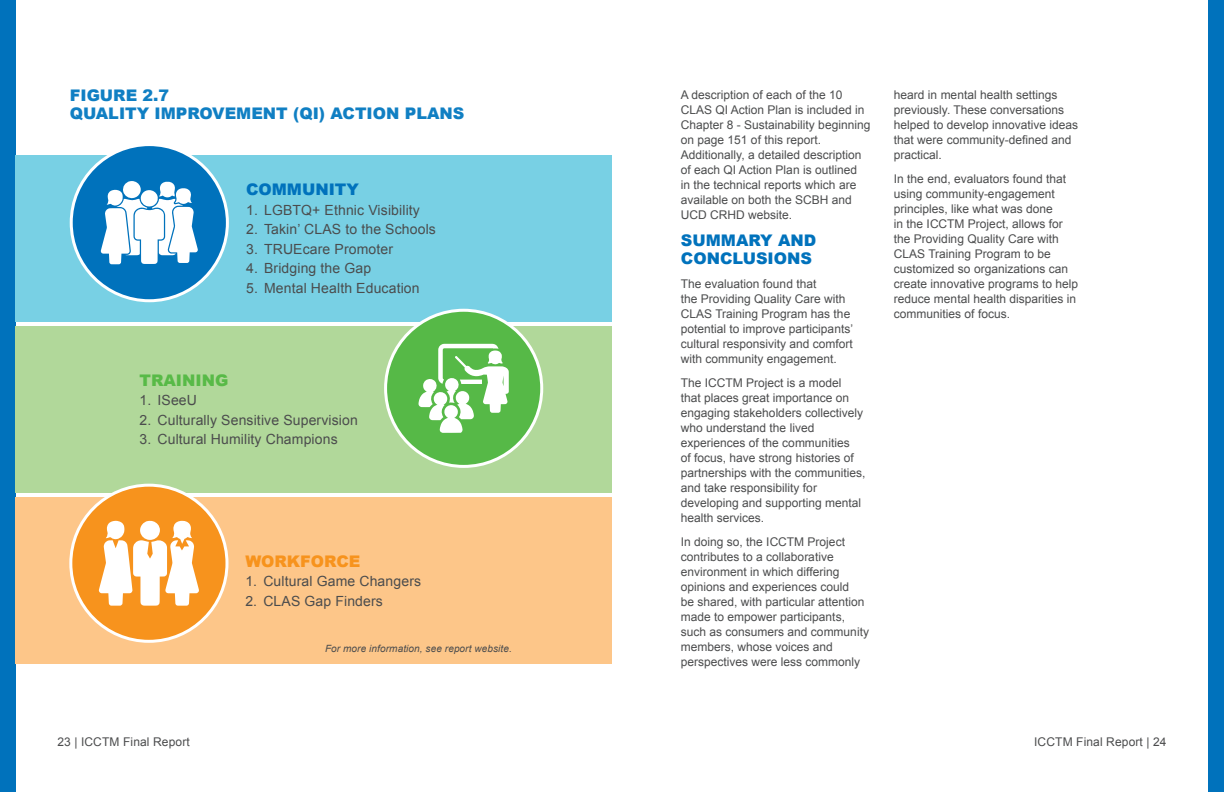
<style>
.page{position:relative;width:1224px;height:792px;background:#fff}
.page>*{position:absolute;margin:0;border:0;box-sizing:border-box;transform-origin:0 0}
.t1{font:900 16px/18px "Arial";color:#107fc3}
.t2{font:900 16px/18px "Arial";color:#0072bc}
.t3{font:900 16px "Arial";color:#f7931d}
.t4{font:900 16px "Arial";color:#58ba47}
.t5{font:14px "Arial";letter-spacing:.01em;color:#4b4c4d}
.t6{font:12px/15px "Arial";color:#4b4c4d}
.t7{font:italic 10px "Arial";letter-spacing:.01em;color:#4b4c4d}
</style>
<div class="page">
<div style="left:0;top:0;width:16px;height:792px;background:#0072bc"></div>
<div style="left:1208px;top:0;width:16px;height:792px;background:#0072bc"></div>
<div style="left:16px;top:155px;width:596px;height:167px;background:#78d0e4"></div>
<div style="left:16px;top:326px;width:596px;height:167px;background:#b1d89a"></div>
<div style="left:16px;top:497px;width:596px;height:167px;background:#fdc689"></div>
<div style="left:71px;top:145px;width:156px;height:156px;background:#0072bc;border-radius:50%"></div>
<div style="left:70px;top:143px;width:159px;height:159px;border:3px solid #fff;border-radius:50%"></div>
<svg style="left:100px;top:181px;width:98px;height:83px"></svg>
<div style="left:386px;top:310px;width:156px;height:156px;background:#56b947;border-radius:50%"></div>
<div style="left:384px;top:309px;width:159px;height:159px;border:3px solid #fff;border-radius:50%"></div>
<svg style="left:418px;top:344px;width:91px;height:89px"></svg>
<div style="left:71px;top:485px;width:156px;height:156px;background:#f7931d;border-radius:50%"></div>
<div style="left:69px;top:484px;width:159px;height:159px;border:3px solid #fff;border-radius:50%"></div>
<svg style="left:99px;top:520px;width:100px;height:86px"></svg>
<h1 class="t1" style="left:70px;top:86px;width:396px">FIGURE 2.7<br>QUALITY IMPROVEMENT (QI) ACTION PLANS</h1>
<h1 class="t2" style="left:246px;top:180px;width:114px">COMMUNITY</h1>
<p class="t5" style="left:246px;top:201px;width:175px">1. LGBTQ+ Ethnic Visibility</p>
<p class="t5" style="left:246px;top:220px;width:191px">2. Takin’ CLAS to the Schools</p>
<p class="t5" style="left:246px;top:240px;width:149px">3. TRUEcare Promoter</p>
<p class="t5" style="left:246px;top:259px;width:127px">4. Bridging the Gap</p>
<p class="t5" style="left:246px;top:279px;width:175px">5. Mental Health Education</p>
<h1 class="t4" style="left:140px;top:369px;width:90px">TRAINING</h1>
<p class="t5" style="left:140px;top:391px;width:59px">1. ISeeU</p>
<p class="t5" style="left:140px;top:411px;width:220px">2. Culturally Sensitive Supervision</p>
<p class="t5" style="left:140px;top:430px;width:200px">3. Cultural Humility Champions</p>
<h1 class="t3" style="left:245px;top:549px;width:116px">WORKFORCE</h1>
<p class="t5" style="left:245px;top:572px;width:177px">1. Cultural Game Changers</p>
<p class="t5" style="left:245px;top:592px;width:139px">2. CLAS Gap Finders</p>
<p class="t7" style="left:325px;top:642px;width:188px">For more information, see report website.</p>
<p class="t6" style="left:681px;top:87px;width:191px">A description of each of the 10<br>CLAS QI Action Plan is included in<br>Chapter 8 - Sustainability beginning on page 151 of this report.<br>Additionally, a detailed description of each QI Action Plan is outlined<br>in the technical reports which are available on both the SCBH and<br>UCD CRHD website.</p>
<h1 class="t2" style="left:681px;top:231px;width:137px">SUMMARY AND<br>CONCLUSIONS</h1>
<p class="t6" style="left:681px;top:276px;width:174px">The evaluation found that<br>the Providing Quality Care with<br>CLAS Training Program has the potential to improve participants’ cultural responsivity and comfort with community engagement.</p>
<p class="t6" style="left:681px;top:375px;width:186px">The ICCTM Project is a model<br>that places great importance on engaging stakeholders collectively who understand the lived experiences of the communities<br>of focus, have strong histories of partnerships with the communities, and take responsibility for developing and supporting mental health services.</p>
<p class="t6" style="left:681px;top:534px;width:190px">In doing so, the ICCTM Project contributes to a collaborative environment in which differing opinions and experiences could<br>be shared, with particular attention made to empower participants, such as consumers and community members, whose voices and perspectives were less commonly</p>
<p class="t6" style="left:894px;top:87px;width:186px">heard in mental health settings previously. These conversations helped to develop innovative ideas that were community-defined and practical.</p>
<p class="t6" style="left:894px;top:171px;width:186px">In the end, evaluators found that using community-engagement principles, like what was done<br>in the ICCTM Project, allows for the Providing Quality Care with<br>CLAS Training Program to be customized so organizations can create innovative programs to help reduce mental health disparities in communities of focus.</p>
<p class="t6" style="left:57px;top:735px;width:134px">23 | ICCTM Final Report</p>
<p class="t6" style="left:1034px;top:735px;width:134px">ICCTM Final Report | 24</p>
</div>
